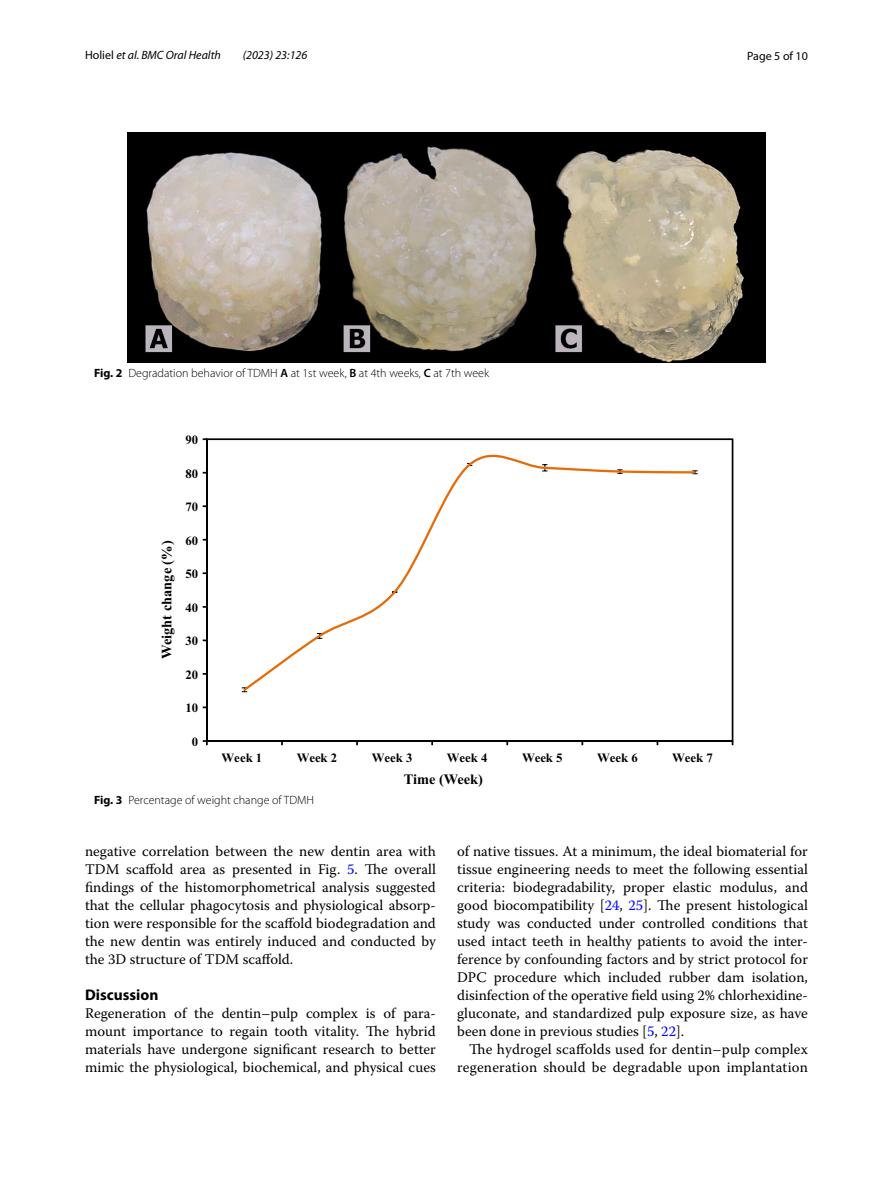
<style>
.page{position:relative;width:893px;height:1187px;background:#fff}
.page>*{position:absolute;margin:0;border:0;box-sizing:border-box;transform-origin:0 0}
.t1{font:700 15.45px "Myriad Pro";color:#000}
.t2{font:14.7px/18px "Warnock Pro";letter-spacing:.005em;color:#000;text-align:justify}
.t3{font:700 14.4px "Times New Roman";color:#000}
.t4{font:700 12.75px "Times New Roman";color:#000}
.t5{font:300 12px "Myriad Pro";color:#000}
.t6{font:italic 12px "Myriad Pro";color:#000}
.t7{font:12px "Myriad Pro";color:#000}
.s1{font-style:normal}
.s2{font-weight:700}
.s3{font-weight:600}
.s4{color:#00f}
</style>
<div class="page">
<img style="left:127px;top:133px;width:638px;height:229px">
<svg style="left:202px;top:438px;width:531px;height:308px"></svg>
<svg style="left:241px;top:440px;width:456px;height:253px"></svg>
<p class="t6" style="left:85px;top:48px;width:137px"><span class="s1">Holiel</span> et al. BMC Oral Health</p>
<p class="t6" style="left:243px;top:48px;width:66px">(2023) 23:126</p>
<p class="t7" style="left:747px;top:48px;width:62px">Page 5 of 10</p>
<p class="t5" style="left:94px;top:366px;width:397px"><span class="s2">Fig. 2</span> Degradation behavior of TDMH <span class="s3">A</span> at 1st week, <span class="s3">B</span> at 4th weeks, <span class="s3">C</span> at 7th week</p>
<p class="t4" style="left:185px;top:430px;width:14px">90</p>
<p class="t4" style="left:185px;top:464px;width:14px">80</p>
<p class="t3" style="left:156px;top:658px;width:120px;rotate:-90deg">Weight change (%)</p>
<p class="t4" style="left:185px;top:497px;width:14px">70</p>
<p class="t4" style="left:185px;top:531px;width:14px">60</p>
<p class="t4" style="left:185px;top:564px;width:14px">50</p>
<p class="t4" style="left:185px;top:598px;width:14px">40</p>
<p class="t4" style="left:185px;top:632px;width:14px">30</p>
<p class="t4" style="left:185px;top:665px;width:14px">20</p>
<p class="t4" style="left:185px;top:699px;width:14px">10</p>
<p class="t4" style="left:192px;top:732px;width:8px">0</p>
<p class="t4" style="left:222px;top:748px;width:42px">Week 1</p>
<p class="t4" style="left:297px;top:748px;width:42px">Week 2</p>
<p class="t4" style="left:372px;top:748px;width:42px">Week 3</p>
<p class="t4" style="left:447px;top:748px;width:42px">Week 4</p>
<p class="t4" style="left:522px;top:748px;width:42px">Week 5</p>
<p class="t4" style="left:597px;top:748px;width:42px">Week 6</p>
<p class="t4" style="left:672px;top:748px;width:42px">Week 7</p>
<p class="t3" style="left:404px;top:768px;width:81px">Time (Week)</p>
<p class="t5" style="left:94px;top:793px;width:221px"><span class="s2">Fig. 3</span> Percentage of weight change of TDMH</p>
<p class="t2" style="left:85px;top:841px;width:352px">negative correlation between the new dentin area with TDM scaffold area as presented in Fig. <span class="s4">5</span>. The overall findings of the histomorphometrical analysis suggested that the cellular phagocytosis and physiological absorp&shy;tion were responsible for the scaffold biodegradation and the new dentin was entirely induced and conducted by the 3D structure of TDM scaffold.</p>
<p class="t1" style="left:85px;top:984px;width:75px">Discussion</p>
<p class="t2" style="left:85px;top:1003px;width:352px">Regeneration of the dentin–pulp complex is of para&shy;mount importance to regain tooth vitality. The hybrid materials have undergone significant research to better mimic the physiological, biochemical, and physical cues</p>
<p class="t2" style="left:457px;top:841px;width:352px">of native tissues. At a minimum, the ideal biomaterial for tissue engineering needs to meet the following essential criteria: biodegradability, proper elastic modulus, and good biocompatibility [<span class="s4">24</span>, <span class="s4">25</span>]. The present histological study was conducted under controlled conditions that used intact teeth in healthy patients to avoid the inter&shy;ference by confounding factors and by strict protocol for DPC procedure which included rubber dam isolation, disinfection of the operative field using 2% chlorhexidine&shy;gluconate, and standardized pulp exposure size, as have been done in previous studies [<span class="s4">5</span>, <span class="s4">22</span>].</p>
<p class="t2" style="left:457px;top:1039px;width:352px;text-align:right">The hydrogel scaffolds used for dentin–pulp complex regeneration should be degradable upon implantation</p>
</div>
